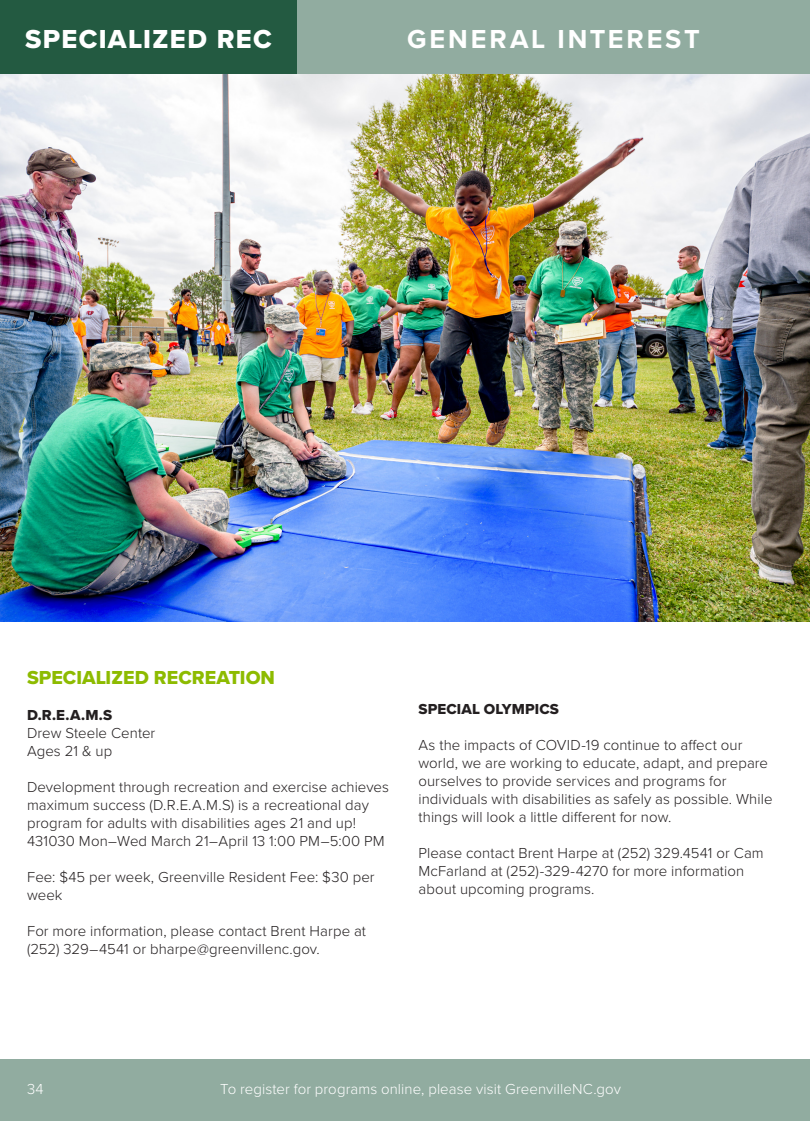
<style>
.page{position:relative;width:810px;height:1121px;background:#fff}
.page>*{position:absolute;margin:0;border:0;box-sizing:border-box;transform-origin:0 0}
.t1{font:700 27px "Proxima Nova";letter-spacing:.105em;color:#fff}
.t2{font:27px "Proxima Nova Extrabld";letter-spacing:.05em;color:#fff}
.t3{font:19.5px "Proxima Nova Extrabld";color:#8dbb00}
.t4{font:300 15px/18px "Proxima Nova";letter-spacing:.005em;color:#231f20}
.t5{font:300 15px "Proxima Nova";letter-spacing:.005em;color:#fff}
.t6{font:15px "Proxima Nova Extrabld";letter-spacing:.01em;color:#231f20}
</style>
<div class="page">
<div style="left:0;top:1059px;width:810px;height:61px;background:#91aca0"></div>
<div style="left:0;top:0;width:810px;height:75px;background:#91aca0"></div>
<div style="left:0;top:0;width:297px;height:75px;background:#235a41"></div>
<img style="left:0;top:75px;width:810px;height:546px">
<p class="t2" style="left:25px;top:19px;width:248px">SPECIALIZED REC</p>
<h1 class="t1" style="left:407px;top:19px;width:294px">GENERAL INTEREST</h1>
<p class="t3" style="left:27px;top:662px;width:250px">SPECIALIZED RECREATION</p>
<p class="t6" style="left:27px;top:703px;width:87px">D.R.E.A.M.S</p>
<p class="t4" style="left:27px;top:722px;width:130px">Drew Steele Center</p>
<p class="t4" style="left:27px;top:740px;width:87px">Ages 21 &amp; up</p>
<p class="t4" style="left:27px;top:776px;width:364px">Development through recreation and exercise achieves maximum success (D.R.E.A.M.S) is a recreational day program for adults with disabilities ages 21 and up!</p>
<p class="t4" style="left:27px;top:830px;width:359px">431030 Mon–Wed March 21–April 13 1:00 PM–5:00 PM</p>
<p class="t4" style="left:27px;top:866px;width:349px">Fee: $45 per week, Greenville Resident Fee: $30 per week</p>
<p class="t4" style="left:27px;top:920px;width:341px">For more information, please contact Brent Harpe at (252) 329–4541 or bharpe@greenvillenc.gov.</p>
<p class="t6" style="left:418px;top:698px;width:142px">SPECIAL OLYMPICS</p>
<p class="t4" style="left:418px;top:735px;width:356px">As the impacts of COVID-19 continue to affect our world, we are working to educate, adapt, and prepare ourselves to provide services and programs for individuals with disabilities as safely as possible. While things will look a little different for now.</p>
<p class="t4" style="left:418px;top:843px;width:347px">Please contact Brent Harpe at (252) 329.4541 or Cam<br>McFarland at (252)-329-4270 for more information about upcoming programs.</p>
<p class="t5" style="left:27px;top:1077px;width:18px">34</p>
<p class="t5" style="left:220px;top:1077px;width:402px">To register for programs online, please visit GreenvilleNC.gov</p>
</div>
